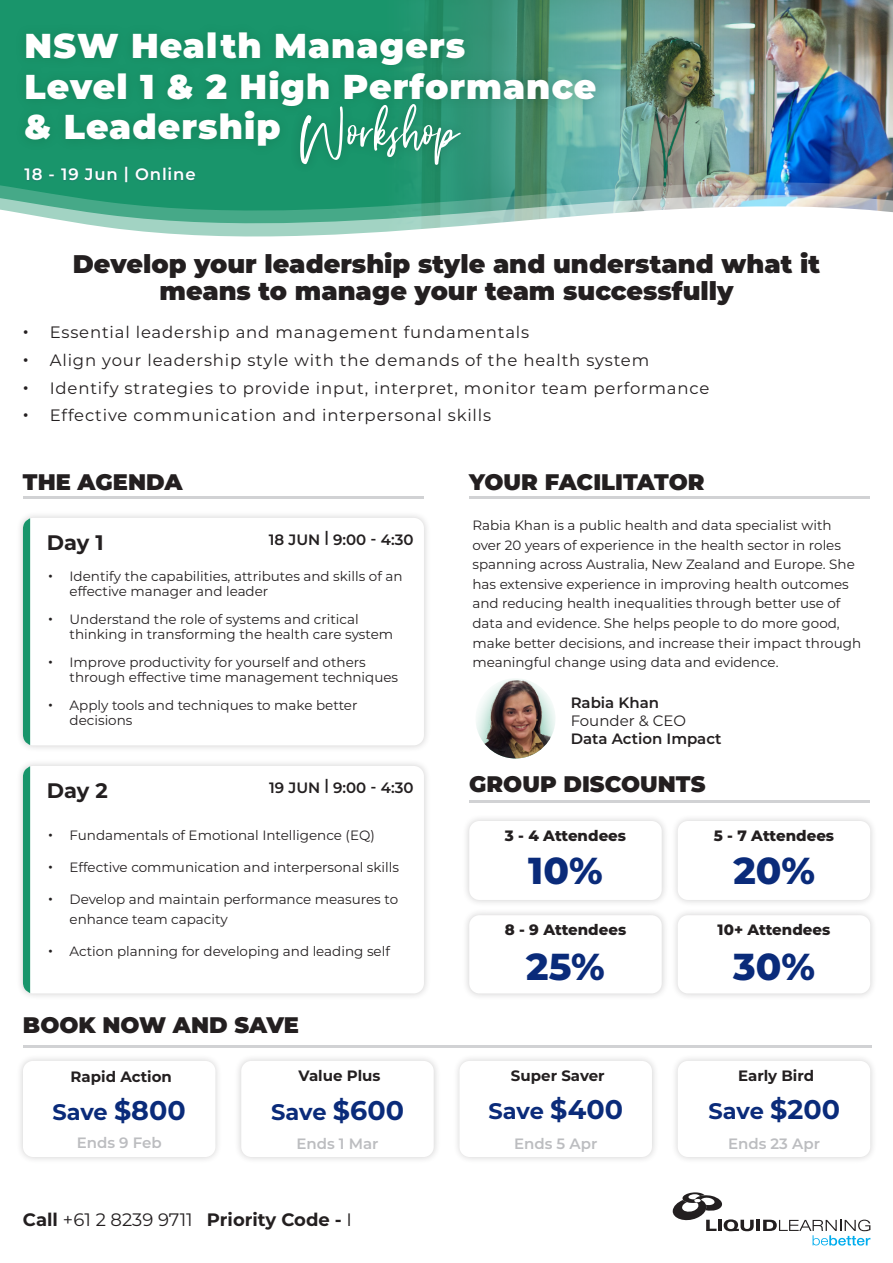
<style>
.page{position:relative;width:893px;height:1263px;background:#fff}
.page>*{position:absolute;margin:0;border:0;box-sizing:border-box;transform-origin:0 0}
.t1{font:71.55px "Friday Vibes";color:#fff}
.t2{font:800 37.5px "Montserrat";color:#0a2b7a}
.t3{font:900 34.5px/40.5px "Montserrat";letter-spacing:.03em;color:#fff}
.t4{font:900 25.5px/27px "Montserrat";color:#231f20;text-align:center}
.t5{font:900 22.5px "Montserrat";color:#231f20}
.WorkshopHeading{font:700 22.5px "Montserrat";letter-spacing:-.01em;color:#0a2b7a}
.t6{font:700 21px "Montserrat";letter-spacing:-.005em;color:#231f20}
.t7{font:700 18px "Montserrat";color:#231f20}
.t8{font:16.5px "Montserrat";letter-spacing:.05em;color:#231f20}
.t9{font:600 16.5px "Montserrat";letter-spacing:.05em;color:#fff}
.t10{font:600 15px "Montserrat";color:#231f20}
.t11{font:800 15px "Montserrat";color:#231f20}
.WorkshopHeading-2{font:700 15px "Montserrat";color:#231f20}
.WorkshopHeading-3{font:600 15px "Montserrat";color:#bcbdc0}
.t12{font:15px "Montserrat";color:#231f20}
.t13{font:13.5px/19.5px "Montserrat";color:#231f20}
.s1{font-family:"Helvetica"}
.s2{font-size:27px}
.s3{font-weight:400}
</style>
<div class="page">
<hr style="left:469px;top:799px;width:401px;height:3px;background:#d1d2d4">
<div style="left:462px;top:814px;width:207px;height:93px;background:#231f20;opacity:.21"></div>
<div style="left:469px;top:821px;width:193px;height:79px;background:#fff;border-radius:10px"></div>
<div style="left:671px;top:814px;width:207px;height:93px;background:#231f20;opacity:.21"></div>
<div style="left:678px;top:821px;width:192px;height:79px;background:#fff;border-radius:10px"></div>
<div style="left:462px;top:908px;width:207px;height:92px;background:#f4f4f4"></div>
<div style="left:469px;top:915px;width:193px;height:78px;background:#fff;border-radius:10px"></div>
<div style="left:671px;top:908px;width:207px;height:92px;background:#231f20;opacity:.21"></div>
<div style="left:678px;top:915px;width:192px;height:78px;background:#fff;border-radius:10px"></div>
<div style="left:16px;top:759px;width:415px;height:242px;background:#f5f5f5"></div>
<div style="left:23px;top:766px;width:401px;height:227px;background:#fff;border-radius:10px"></div>
<div style="left:23px;top:766px;width:7px;height:227px;background:#19956b"></div>
<div style="left:16px;top:511px;width:415px;height:242px;background:#f5f5f5"></div>
<div style="left:23px;top:518px;width:401px;height:227px;background:#fff;border-radius:10px"></div>
<div style="left:23px;top:518px;width:7px;height:227px;background:#19956b"></div>
<hr style="left:23px;top:496px;width:401px;height:3px;background:#d1d2d4">
<hr style="left:469px;top:496px;width:401px;height:3px;background:#d1d2d4">
<div style="left:0;top:0;width:893px;height:247px;background:#19956b"></div>
<img style="left:416px;top:0;width:477px;height:170px">
<img style="left:413px;top:170px;width:480px;height:13px">
<svg style="left:0;top:183px;width:893px;height:10px"></svg>
<svg style="left:0;top:193px;width:893px;height:54px;background:#b3d8cd"></svg>
<div style="left:23px;top:165px;width:174px;height:19px;background:#34277a;opacity:.3"></div>
<div style="left:14px;top:22px;width:593px;height:135px;background:#00411d;opacity:.2"></div>
<div style="left:289px;top:94px;width:182px;height:81px;background:#000;opacity:.2"></div>
<div style="left:16px;top:1054px;width:207px;height:110px;background:#231f20;opacity:.21"></div>
<div style="left:23px;top:1061px;width:192px;height:96px;background:#fff;border-radius:10px"></div>
<div style="left:453px;top:1054px;width:206px;height:110px;background:#231f20;opacity:.21"></div>
<div style="left:459px;top:1061px;width:193px;height:96px;background:#fff;border-radius:10px"></div>
<div style="left:234px;top:1054px;width:207px;height:110px;background:#231f20;opacity:.21"></div>
<div style="left:241px;top:1061px;width:193px;height:96px;background:#fff;border-radius:10px"></div>
<div style="left:671px;top:1054px;width:207px;height:110px;background:#f7f7f7"></div>
<div style="left:678px;top:1061px;width:192px;height:96px;background:#fff;border-radius:10px"></div>
<hr style="left:23px;top:1045px;width:848px;height:3px;background:#d1d2d4">
<svg style="left:672px;top:1192px;width:198px;height:53px"></svg>
<img style="left:475px;top:678px;width:81px;height:80px;border-radius:40px">
<p class="t3" style="left:25px;top:24px;width:442px">NSW Health Managers</p>
<p class="t3" style="left:25px;top:64px;width:573px">Level 1 &amp; 2 High Performance &amp; Leadership</p>
<p class="t1" style="left:300px;top:89px;width:160px">Workshop</p>
<p class="t9" style="left:25px;top:163px;width:173px">18 - 19 Jun | Online</p>
<p class="t4" style="left:73px;top:249px;width:749px">Develop your leadership style and understand what it means to manage your team successfully</p>
<p class="t8" style="left:23px;top:321px;width:508px"><span class="s1">•</span> Essential leadership and management fundamentals</p>
<p class="t8" style="left:23px;top:349px;width:628px"><span class="s1">•</span> Align your leadership style with the demands of the health system</p>
<p class="t8" style="left:23px;top:376px;width:688px"><span class="s1">•</span> Identify strategies to provide input, interpret, monitor team performance</p>
<p class="t8" style="left:23px;top:404px;width:470px"><span class="s1">•</span> Effective communication and interpersonal skills</p>
<p class="t5" style="left:23px;top:465px;width:161px">THE AGENDA</p>
<p class="t5" style="left:469px;top:465px;width:237px">YOUR FACILITATOR</p>
<p class="t6" style="left:47px;top:528px;width:58px">Day 1</p>
<p class="t10" style="left:269px;top:529px;width:146px">18 JUN | 9:00 - 4:30</p>
<p class="t13" style="left:70px;top:568px;width:335px;line-height:15px;text-indent:-21px"><span class="s1">•</span> Identify the capabilities, attributes and skills of an effective manager and leader</p>
<p class="t13" style="left:70px;top:611px;width:325px;line-height:15px;text-indent:-21px"><span class="s1">•</span> Understand the role of systems and critical thinking in transforming the health care system</p>
<p class="t13" style="left:70px;top:654px;width:330px;line-height:15px;text-indent:-21px"><span class="s1">•</span> Improve productivity for yourself and others through effective time management techniques</p>
<p class="t13" style="left:70px;top:697px;width:289px;line-height:15px;text-indent:-21px"><span class="s1">•</span> Apply tools and techniques to make better decisions</p>
<p class="t6" style="left:47px;top:776px;width:62px">Day 2</p>
<p class="t10" style="left:269px;top:776px;width:146px">19 JUN | 9:00 - 4:30</p>
<p class="t13" style="left:48px;top:825px;width:328px"><span class="s1">•</span> Fundamentals of Emotional Intelligence (EQ)</p>
<p class="t13" style="left:48px;top:857px;width:352px"><span class="s1">•</span> Effective communication and interpersonal skills</p>
<p class="t13" style="left:70px;top:889px;width:330px;text-indent:-21px"><span class="s1">•</span> Develop and maintain performance measures to enhance team capacity</p>
<p class="t13" style="left:48px;top:941px;width:343px"><span class="s1">•</span> Action planning for developing and leading self</p>
<p class="t5" style="left:23px;top:1008px;width:278px">BOOK NOW AND SAVE</p>
<p class="WorkshopHeading-2" style="left:71px;top:1066px;width:103px">Rapid Action</p>
<p class="WorkshopHeading" style="left:52px;top:1095px;width:135px">Save <span class="s2">$800</span></p>
<p class="WorkshopHeading-2" style="left:299px;top:1064px;width:83px">Value Plus</p>
<p class="WorkshopHeading" style="left:271px;top:1095px;width:134px">Save <span class="s2">$600</span></p>
<p class="t13" style="left:472px;top:515px;width:390px">Rabia Khan is a public health and data specialist with over 20 years of experience in the health sector in roles spanning across Australia, New Zealand and Europe. She has extensive experience in improving health outcomes and reducing health inequalities through better use of data and evidence. She helps people to do more good, make better decisions, and increase their impact through meaningful change using data and evidence.</p>
<p class="t10" style="left:571px;top:692px;width:90px">Rabia Khan</p>
<p class="t12" style="left:571px;top:710px;width:117px">Founder &amp; CEO</p>
<p class="t10" style="left:571px;top:728px;width:152px">Data Action Impact</p>
<p class="t5" style="left:469px;top:767px;width:238px">GROUP DISCOUNTS</p>
<p class="t11" style="left:505px;top:824px;width:123px">3 - 4 Attendees</p>
<p class="t11" style="left:714px;top:824px;width:122px">5 - 7 Attendees</p>
<p class="t2" style="left:528px;top:843px;width:76px">10%</p>
<p class="t2" style="left:733px;top:843px;width:83px">20%</p>
<p class="t11" style="left:505px;top:919px;width:123px">8 - 9 Attendees</p>
<p class="t11" style="left:718px;top:919px;width:114px">10+ Attendees</p>
<p class="t2" style="left:526px;top:939px;width:80px">25%</p>
<p class="t2" style="left:733px;top:939px;width:83px">30%</p>
<p class="WorkshopHeading-2" style="left:511px;top:1064px;width:95px">Super Saver</p>
<p class="WorkshopHeading" style="left:489px;top:1095px;width:136px">Save <span class="s2">$400</span></p>
<p class="WorkshopHeading-2" style="left:738px;top:1064px;width:78px">Early Bird</p>
<p class="WorkshopHeading" style="left:709px;top:1095px;width:133px">Save <span class="s2">$200</span></p>
<p class="WorkshopHeading-3" style="left:77px;top:1132px;width:87px">Ends 9 Feb</p>
<p class="WorkshopHeading-3" style="left:296px;top:1133px;width:84px">Ends 1 Mar</p>
<p class="WorkshopHeading-3" style="left:514px;top:1133px;width:85px">Ends 5 Apr</p>
<p class="WorkshopHeading-3" style="left:728px;top:1133px;width:93px">Ends 23 Apr</p>
<p class="t7" style="left:23px;top:1206px;width:331px">Call <span class="s3">+61 2 8239 9711</span> Priority Code - <span class="s3">I</span></p>
</div>
